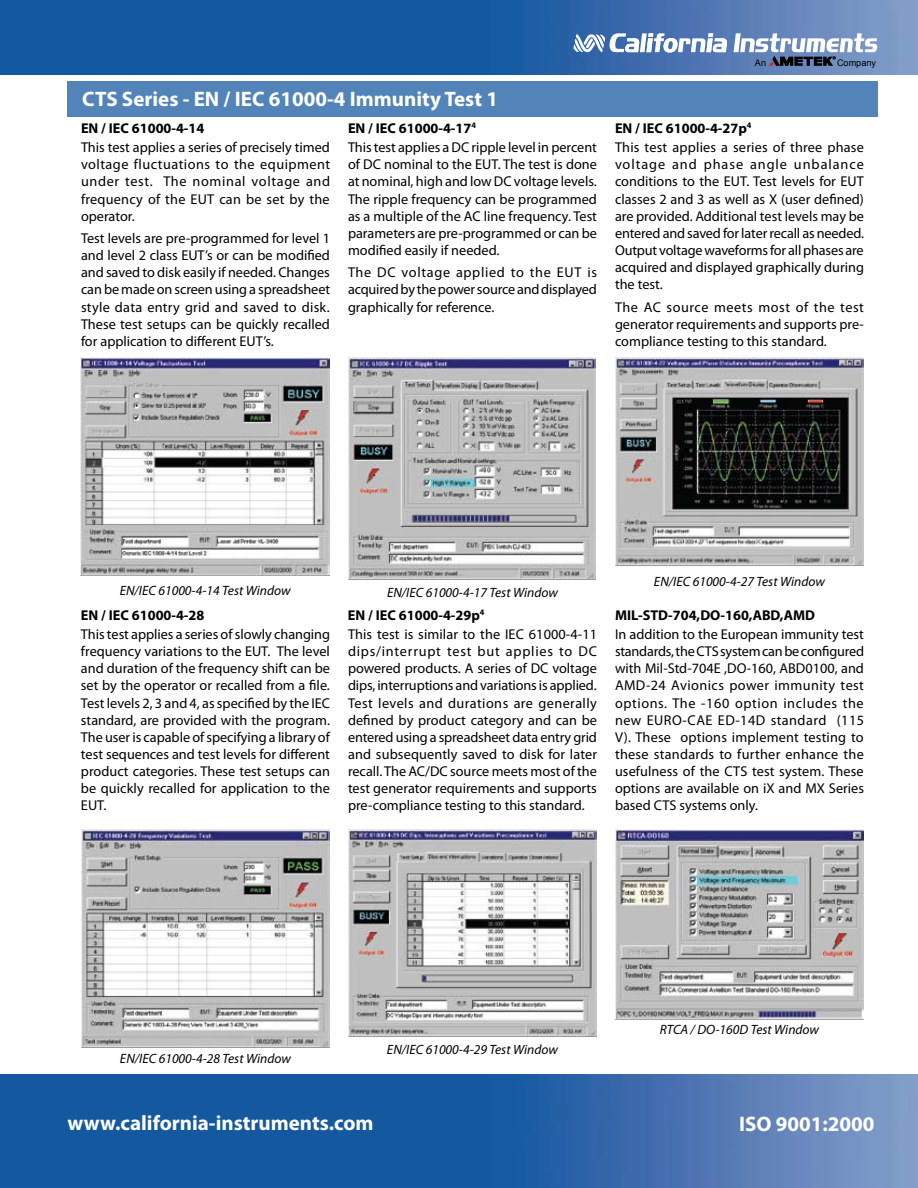
<style>
.page{position:relative;width:918px;height:1188px;background:#fff}
.page>*{position:absolute;margin:0;border:0;box-sizing:border-box;transform-origin:0 0}
.t1{font:700 21px "Myriad Pro";color:#fff}
.t2{font:14.25px/17.1px "Myriad Pro";color:#000;text-align:justify}
.t3{font:700 14.25px "Myriad Pro";color:#000}
.t4{font:italic 13.5px "Myriad Pro";color:#000}
.t5{font:9.15px "Arial";color:#000}
.s1{font-weight:700}
</style>
<div class="page">
<img style="left:0;top:0;width:918px;height:75px">
<div style="left:68px;top:82px;width:810px;height:35px;background:#5284b9"></div>
<img style="left:0;top:1074px;width:918px;height:114px">
<svg style="left:573px;top:33px;width:154px;height:21px"></svg>
<svg style="left:734px;top:33px;width:144px;height:33px"></svg>
<img style="left:80px;top:357px;width:250px;height:218px">
<img style="left:348px;top:357px;width:248px;height:222px">
<img style="left:81px;top:830px;width:249px;height:218px">
<img style="left:615px;top:830px;width:249px;height:189px">
<img style="left:348px;top:830px;width:249px;height:207px">
<img style="left:615px;top:357px;width:249px;height:209px">
<h1 class="t1" style="left:82px;top:85px;width:417px">CTS Series - EN / IEC 61000-4 Immunity Test 1</h1>
<p class="t3" style="left:81px;top:119px;width:125px">EN / IEC 61000-4-14</p>
<p class="t2" style="left:81px;top:139px;width:251px">This test applies a series of precisely timed voltage fluctuations to the equipment under test. The nominal voltage and frequency of the EUT can be set by the operator.</p>
<p class="t2" style="left:81px;top:230px;width:251px">Test levels are pre-programmed for level 1 and level 2 class EUT’s or can be modified and saved to disk easily if needed. Changes can be made on screen using a spreadsheet style data entry grid and saved to disk.<br>These test setups can be quickly recalled for application to different EUT’s.</p>
<p class="t2" style="left:348px;top:118px;width:250px;line-height:19.2px"><span class="s1">EN / IEC 61000-4-17</span><sup>4<br></sup>This test applies a DC ripple level in percent</p>
<p class="t2" style="left:348px;top:156px;width:251px">of DC nominal to the EUT. The test is done at nominal, high and low DC voltage levels.<br>The ripple frequency can be programmed as a multiple of the AC line frequency. Test parameters are pre-programmed or can be modified easily if needed.</p>
<p class="t2" style="left:348px;top:264px;width:251px">The DC voltage applied to the EUT is acquired by the power source and displayed graphically for reference.</p>
<p class="t5" style="left:755px;top:57px;width:13px">An</p>
<p class="t5" style="left:837px;top:57px;width:40px">Company</p>
<p class="t2" style="left:615px;top:118px;width:250px;line-height:19.2px"><span class="s1">EN / IEC 61000-4-27p</span><sup>4<br></sup>This test applies a series of three phase</p>
<p class="t2" style="left:615px;top:156px;width:251px">voltage and phase angle unbalance conditions to the EUT. Test levels for EUT classes 2 and 3 as well as X (user defined) are provided. Additional test levels may be entered and saved for later recall as needed.<br>Output voltage waveforms for all phases are acquired and displayed graphically during the test.</p>
<p class="t2" style="left:615px;top:298px;width:251px">The AC source meets most of the test generator requirements and supports pre&shy;compliance testing to this standard.</p>
<p class="t4" style="left:120px;top:582px;width:173px">EN/IEC 61000-4-14 Test Window</p>
<p class="t3" style="left:81px;top:606px;width:125px">EN / IEC 61000-4-28</p>
<p class="t2" style="left:81px;top:626px;width:251px">This test applies a series of slowly changing frequency variations to the EUT. The level and duration of the frequency shift can be set by the operator or recalled from a file.<br>Test levels 2, 3 and 4, as specified by the IEC standard, are provided with the program.<br>The user is capable of specifying a library of test sequences and test levels for different product categories. These test setups can be quickly recalled for application to the EUT.</p>
<p class="t4" style="left:387px;top:584px;width:173px">EN/IEC 61000-4-17 Test Window</p>
<p class="t2" style="left:348px;top:605px;width:251px;line-height:19.4px"><span class="s1">EN / IEC 61000-4-29p</span><sup>4<br></sup>This test is similar to the IEC 61000-4-11</p>
<p class="t2" style="left:348px;top:643px;width:251px">dips/interrupt test but applies to DC powered products. A series of DC voltage dips, interruptions and variations is applied.<br>Test levels and durations are generally defined by product category and can be entered using a spreadsheet data entry grid and subsequently saved to disk for later recall. The AC/DC source meets most of the test generator requirements and supports pre-compliance testing to this standard.</p>
<p class="t4" style="left:654px;top:574px;width:173px">EN/IEC 61000-4-27 Test Window</p>
<p class="t3" style="left:615px;top:606px;width:201px">MIL-STD-704,DO-160,ABD,AMD</p>
<p class="t2" style="left:615px;top:626px;width:251px">In addition to the European immunity test standards, the CTS system can be configured with Mil-Std-704E ,DO-160, ABD0100, and AMD-24 Avionics power immunity test options. The -160 option includes the new EURO-CAE ED-14D standard (115<br>V). These options implement testing to these standards to further enhance the usefulness of the CTS test system. These options are available on iX and MX Series based CTS systems only.</p>
<p class="t4" style="left:120px;top:1051px;width:173px">EN/IEC 61000-4-28 Test Window</p>
<p class="t4" style="left:387px;top:1041px;width:173px">EN/IEC 61000-4-29 Test Window</p>
<p class="t4" style="left:660px;top:1021px;width:161px">RTCA / DO-160D Test Window</p>
<h1 class="t1" style="left:68px;top:1110px;width:308px">www.california-instruments.com</h1>
<h1 class="t1" style="left:739px;top:1111px;width:137px">ISO 9001:2000</h1>
</div>
